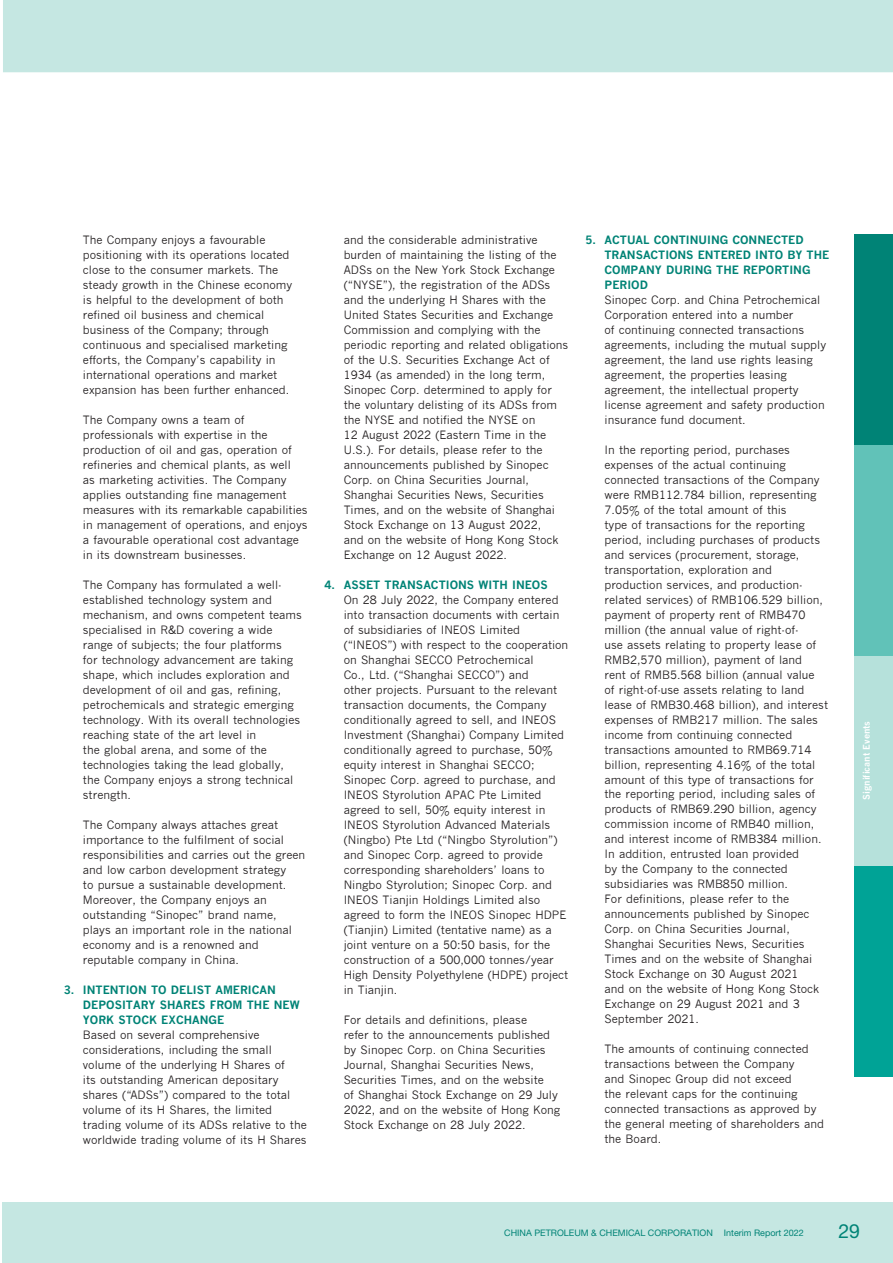
<style>
.page{position:relative;width:893px;height:1263px;background:#fff}
.page>*{position:absolute;margin:0;border:0;box-sizing:border-box;transform-origin:0 0}
.t1{font:19.5px "Helvetica Neue LT Std";color:#008376}
.t2{font:11.25px/15px "News Gothic";color:#231f20}
.t3{font:700 11.25px/15px "News Gothic";color:#008376}
.t4{font:9px "Helvetica Neue LT Std";color:#008376}
.t5{font:700 9px "News Gothic";color:#fff}
</style>
<div class="page">
<div style="left:3px;top:0;width:890px;height:72px;background:#c5e7e2"></div>
<div style="left:855px;top:866px;width:38px;height:211px;background:#00a396"></div>
<div style="left:855px;top:655px;width:38px;height:211px;background:#b6e1db"></div>
<div style="left:855px;top:445px;width:38px;height:210px;background:#61c2b8"></div>
<div style="left:855px;top:234px;width:38px;height:211px;background:#008376"></div>
<div style="left:3px;top:1202px;width:890px;height:61px;background:#c5e7e2"></div>
<p class="t2" style="left:83px;top:232px;width:211px">The Company enjoys a favourable positioning with its operations located close to the consumer markets. The steady growth in the Chinese economy is helpful to the development of both refined oil business and chemical business of the Company; through continuous and specialised marketing efforts, the Company’s capability in international operations and market expansion has been further enhanced.</p>
<p class="t2" style="left:83px;top:412px;width:226px">The Company owns a team of professionals with expertise in the production of oil and gas, operation of refineries and chemical plants, as well<br>as marketing activities. The Company applies outstanding fine management measures with its remarkable capabilities in management of operations, and enjoys a favourable operational cost advantage in its downstream businesses.</p>
<p class="t2" style="left:83px;top:577px;width:220px">The Company has formulated a well&shy;established technology system and mechanism, and owns competent teams specialised in R&amp;D covering a wide range of subjects; the four platforms<br>for technology advancement are taking shape, which includes exploration and development of oil and gas, refining, petrochemicals and strategic emerging technology. With its overall technologies reaching state of the art level in<br>the global arena, and some of the technologies taking the lead globally, the Company enjoys a strong technical strength.</p>
<p class="t2" style="left:83px;top:817px;width:224px">The Company always attaches great importance to the fulfilment of social responsibilities and carries out the green and low carbon development strategy<br>to pursue a sustainable development.<br>Moreover, the Company enjoys an outstanding “Sinopec” brand name, plays an important role in the national economy and is a renowned and reputable company in China.</p>
<p class="t3" style="left:83px;top:982px;width:218px;text-indent:-19px">3. INTENTION TO DELIST AMERICAN<br>DEPOSITARY SHARES FROM THE NEW<br>YORK STOCK EXCHANGE</p>
<p class="t2" style="left:83px;top:1027px;width:225px">Based on several comprehensive considerations, including the small volume of the underlying H Shares of<br>its outstanding American depositary shares (“ADSs”) compared to the total volume of its H Shares, the limited trading volume of its ADSs relative to the worldwide trading volume of its H Shares</p>
<p class="t2" style="left:344px;top:232px;width:226px">and the considerable administrative burden of maintaining the listing of the ADSs on the New York Stock Exchange (“NYSE”), the registration of the ADSs and the underlying H Shares with the United States Securities and Exchange Commission and complying with the periodic reporting and related obligations of the U.S. Securities Exchange Act of 1934 (as amended) in the long term, Sinopec Corp. determined to apply for the voluntary delisting of its ADSs from the NYSE and notified the NYSE on<br>12 August 2022 (Eastern Time in the U.S.). For details, please refer to the announcements published by Sinopec Corp. on China Securities Journal, Shanghai Securities News, Securities Times, and on the website of Shanghai Stock Exchange on 13 August 2022,<br>and on the website of Hong Kong Stock Exchange on 12 August 2022.</p>
<p class="t3" style="left:325px;top:577px;width:225px">4. ASSET TRANSACTIONS WITH INEOS</p>
<p class="t2" style="left:344px;top:592px;width:226px">On 28 July 2022, the Company entered into transaction documents with certain of subsidiaries of INEOS Limited (“INEOS”) with respect to the cooperation on Shanghai SECCO Petrochemical<br>Co., Ltd. (“Shanghai SECCO”) and<br>other projects. Pursuant to the relevant transaction documents, the Company conditionally agreed to sell, and INEOS Investment (Shanghai) Company Limited conditionally agreed to purchase, 50% equity interest in Shanghai SECCO; Sinopec Corp. agreed to purchase, and INEOS Styrolution APAC Pte Limited agreed to sell, 50% equity interest in INEOS Styrolution Advanced Materials (Ningbo) Pte Ltd (“Ningbo Styrolution”) and Sinopec Corp. agreed to provide corresponding shareholders’ loans to Ningbo Styrolution; Sinopec Corp. and INEOS Tianjin Holdings Limited also agreed to form the INEOS Sinopec HDPE (Tianjin) Limited (tentative name) as a joint venture on a 50:50 basis, for the construction of a 500,000 tonnes/year High Density Polyethylene (HDPE) project in Tianjin.</p>
<p class="t2" style="left:344px;top:1012px;width:218px">For details and definitions, please<br>refer to the announcements published by Sinopec Corp. on China Securities Journal, Shanghai Securities News, Securities Times, and on the website<br>of Shanghai Stock Exchange on 29 July 2022, and on the website of Hong Kong Stock Exchange on 28 July 2022.</p>
<p class="t3" style="left:604px;top:232px;width:226px;text-indent:-19px">5. ACTUAL CONTINUING CONNECTED<br>TRANSACTIONS ENTERED INTO BY THE<br>COMPANY DURING THE REPORTING<br>PERIOD</p>
<p class="t2" style="left:604px;top:292px;width:223px">Sinopec Corp. and China Petrochemical Corporation entered into a number<br>of continuing connected transactions agreements, including the mutual supply agreement, the land use rights leasing agreement, the properties leasing agreement, the intellectual property license agreement and safety production insurance fund document.</p>
<p class="t2" style="left:604px;top:442px;width:225px">In the reporting period, purchases expenses of the actual continuing connected transactions of the Company were RMB112.784 billion, representing 7.05% of the total amount of this<br>type of transactions for the reporting period, including purchases of products and services (procurement, storage, transportation, exploration and production services, and production&shy;related services) of RMB106.529 billion, payment of property rent of RMB470 million (the annual value of right-of-<br>use assets relating to property lease of RMB2,570 million), payment of land<br>rent of RMB5.568 billion (annual value<br>of right-of-use assets relating to land lease of RMB30.468 billion), and interest expenses of RMB217 million. The sales income from continuing connected transactions amounted to RMB69.714 billion, representing 4.16% of the total amount of this type of transactions for the reporting period, including sales of products of RMB69.290 billion, agency commission income of RMB40 million, and interest income of RMB384 million.<br>In addition, entrusted loan provided<br>by the Company to the connected subsidiaries was RMB850 million.<br>For definitions, please refer to the announcements published by Sinopec Corp. on China Securities Journal, Shanghai Securities News, Securities Times and on the website of Shanghai Stock Exchange on 30 August 2021<br>and on the website of Hong Kong Stock Exchange on 29 August 2021 and 3<br>September 2021.</p>
<p class="t2" style="left:604px;top:1042px;width:221px">The amounts of continuing connected transactions between the Company<br>and Sinopec Group did not exceed<br>the relevant caps for the continuing connected transactions as approved by the general meeting of shareholders and the Board.</p>
<p class="t5" style="left:861px;top:800px;width:80px;rotate:-90deg">Significant Events</p>
<p class="t4" style="left:504px;top:1228px;width:301px">CHINA PETROLEUM &amp; CHEMICAL CORPORATION Interim Report 2022</p>
<h1 class="t1" style="left:838px;top:1220px;width:23px">29</h1>
</div>
